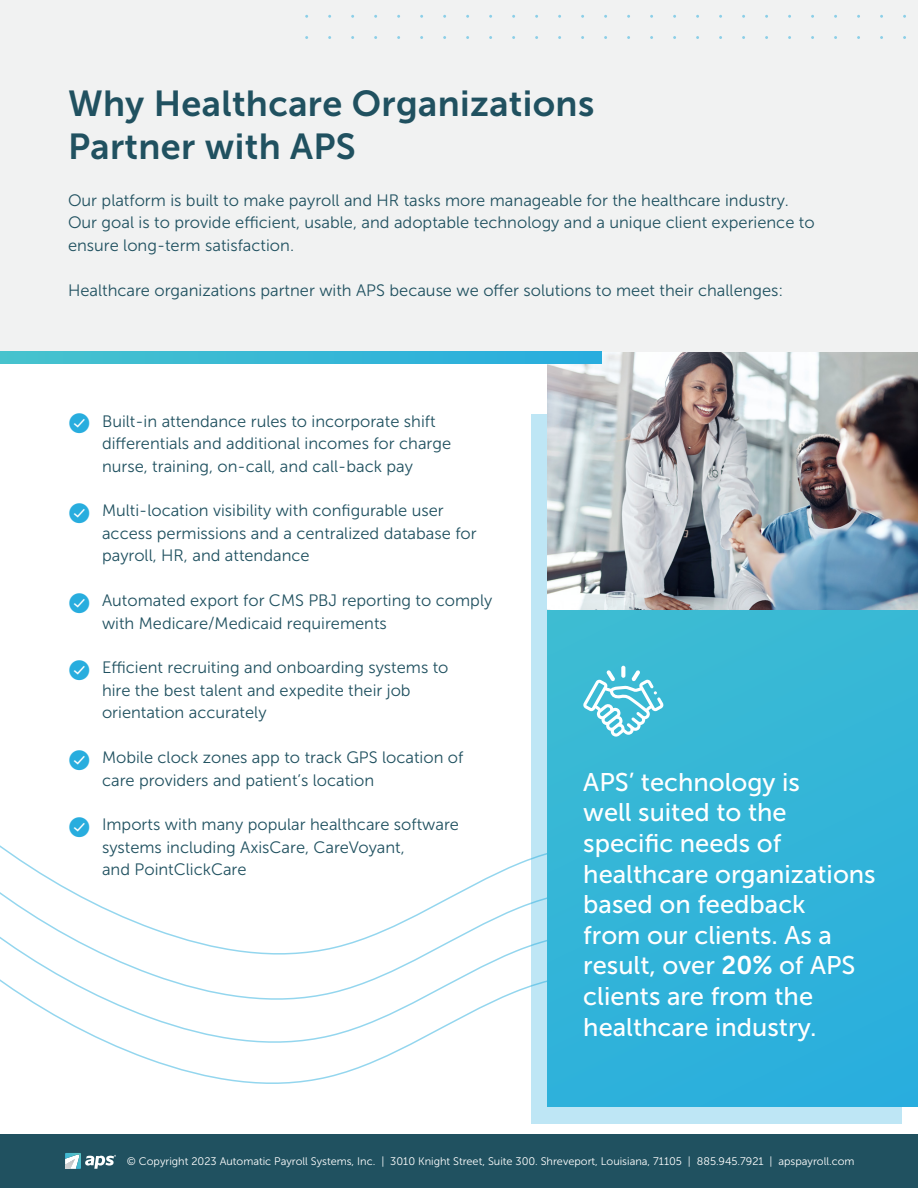
<style>
.page{position:relative;width:918px;height:1188px;background:#fff}
.page>*{position:absolute;margin:0;border:0;box-sizing:border-box;transform-origin:0 0}
.Heading{font:36px/43.2px "Museo Sans 700";letter-spacing:.01em;color:#205160}
.Body{font:25.5px/30.6px "Museo Sans 500";color:#fff}
.Body-2{font:16.5px/22.5px "Museo Sans 300";color:#205160}
.t1{font:10.95px "Museo Sans 300";color:#fff}
.s1{font-family:"Museo Sans 700"}
</style>
<div class="page">
<div style="left:0;top:1135px;width:918px;height:53px;background:#205160"></div>
<svg style="left:65px;top:1153px;width:51px;height:16px"></svg>
<svg style="left:0;top:845px;width:531px;height:239px"></svg>
<div style="left:531px;top:414px;width:370px;height:709px;background:#bee6f5"></div>
<div style="left:548px;top:340px;width:370px;height:767px;background:#33b5d8"></div>
<img style="left:548px;top:351px;width:370px;height:259px">
<div style="left:0;top:0;width:918px;height:351px;background:#f1f2f2"></div>
<svg style="left:0;top:351px;width:601px;height:13px"></svg>
<svg style="left:621px;top:666px;width:4px;height:12px"></svg>
<svg style="left:583px;top:670px;width:81px;height:67px"></svg>
<p class="Heading" style="left:68px;top:82px;width:528px">Why Healthcare Organizations<br>Partner with APS</p>
<p class="Body-2" style="left:68px;top:189px;width:748px">Our platform is built to make payroll and HR tasks more manageable for the healthcare industry.<br>Our goal is to provide efficient, usable, and adoptable technology and a unique client experience to ensure long-term satisfaction.</p>
<p class="Body-2" style="left:68px;top:279px;width:717px">Healthcare organizations partner with APS because we offer solutions to meet their challenges:</p>
<p class="Body-2" style="left:102px;top:410px;width:351px">Built-in attendance rules to incorporate shift differentials and additional incomes for charge nurse, training, on-call, and call-back pay</p>
<p class="Body-2" style="left:102px;top:500px;width:376px">Multi-location visibility with configurable user access permissions and a centralized database for payroll, HR, and attendance</p>
<p class="Body-2" style="left:102px;top:589px;width:392px">Automated export for CMS PBJ reporting to comply with Medicare/Medicaid requirements</p>
<p class="Body-2" style="left:102px;top:657px;width:348px">Efficient recruiting and onboarding systems to hire the best talent and expedite their job orientation accurately</p>
<p class="Body-2" style="left:102px;top:746px;width:363px">Mobile clock zones app to track GPS location of care providers and patient’s location</p>
<p class="Body-2" style="left:102px;top:814px;width:358px">Imports with many popular healthcare software systems including AxisCare, CareVoyant,<br>and PointClickCare</p>
<p class="Body" style="left:583px;top:767px;width:294px">APS’ technology is<br>well suited to the specific needs of healthcare organizations based on feedback<br>from our clients. As a result, over <span class="s1">20%</span> of APS clients are from the healthcare industry.</p>
<p class="t1" style="left:127px;top:1155px;width:729px">© Copyright 2023 Automatic Payroll Systems, Inc. | 3010 Knight Street, Suite 300. Shreveport, Louisiana, 71105 | 885.945.7921 | apspayroll.com</p>
</div>
